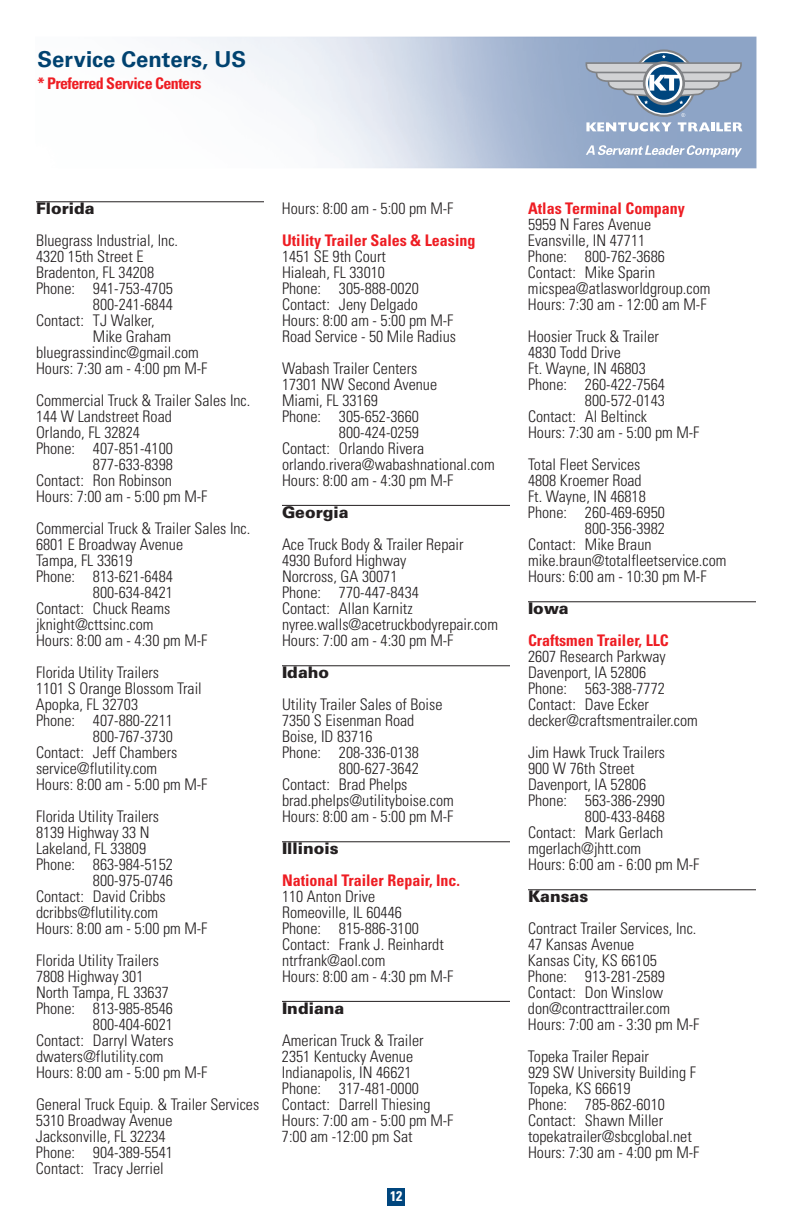
<style>
.page{position:relative;width:792px;height:1224px;background:#fff}
.page>*{position:absolute;margin:0;border:0;box-sizing:border-box;transform-origin:0 0}
.t1{font:700 22px "Univers";color:#004270}
.t2{font:300 condensed 16px/16px "Univers";color:#231f20}
.t3{font:700 condensed 16px "Univers";color:#ee1d23}
.t4{font:900 16px "Univers";color:#231f20}
.t5{font:700 condensed 16px "Univers";letter-spacing:-.035em;color:#ee1d23}
.t6{font:700 condensed 14px "Univers";color:#fff}
</style>
<div class="page">
<svg style="left:586px;top:122px;width:86px;height:9px"></svg>
<svg style="left:632px;top:49px;width:64px;height:68px"></svg>
<svg style="left:634px;top:52px;width:59px;height:62px"></svg>
<svg style="left:678px;top:113px;width:65px;height:18px"></svg>
<svg style="left:586px;top:55px;width:156px;height:49px;background:#96a7bb"></svg>
<svg style="left:586px;top:145px;width:156px;height:12px"></svg>
<div style="left:388px;top:1188px;width:17px;height:18px;background:#00467e"></div>
<hr style="left:36px;top:201px;width:228px;height:1px;background:#231f20">
<hr style="left:282px;top:505px;width:228px;height:1px;background:#231f20">
<hr style="left:282px;top:665px;width:228px;height:1px;background:#231f20">
<hr style="left:282px;top:841px;width:228px;height:1px;background:#231f20">
<hr style="left:282px;top:1001px;width:228px;height:1px;background:#231f20">
<hr style="left:528px;top:601px;width:228px;height:1px;background:#231f20">
<hr style="left:528px;top:889px;width:228px;height:1px;background:#231f20">
<h1 class="t1" style="left:38px;top:51px;width:210px">Service Centers, US</h1>
<p class="t5" style="left:38px;top:78px;width:166px">* Preferred Service Centers</p>
<p class="t4" style="left:36px;top:203px;width:60px">Florida</p>
<p class="t2" style="left:36px;top:234px;width:144px">Bluegrass Industrial, Inc.</p>
<p class="t2" style="left:36px;top:250px;width:109px">4320 15th Street E</p>
<p class="t2" style="left:36px;top:266px;width:120px">Bradenton, FL 34208</p>
<p class="t2" style="left:36px;top:282px;width:138px">Phone: 941-753-4705</p>
<p class="t2" style="left:93px;top:298px;width:81px">800-241-6844</p>
<p class="t2" style="left:36px;top:314px;width:120px">Contact: TJ Walker,</p>
<p class="t2" style="left:93px;top:330px;width:80px">Mike Graham</p>
<p class="t2" style="left:36px;top:346px;width:164px">bluegrassindinc@gmail.com</p>
<p class="t2" style="left:36px;top:362px;width:173px">Hours: 7:30 am - 4:00 pm M-F</p>
<p class="t2" style="left:36px;top:394px;width:216px">Commercial Truck &amp; Trailer Sales Inc.</p>
<p class="t2" style="left:36px;top:410px;width:137px">144 W Landstreet Road</p>
<p class="t2" style="left:36px;top:426px;width:105px">Orlando, FL 32824</p>
<p class="t2" style="left:36px;top:442px;width:138px">Phone: 407-851-4100</p>
<p class="t2" style="left:93px;top:458px;width:81px">877-633-8398</p>
<p class="t2" style="left:36px;top:474px;width:138px">Contact: Ron Robinson</p>
<p class="t2" style="left:36px;top:490px;width:173px">Hours: 7:00 am - 5:00 pm M-F</p>
<p class="t2" style="left:36px;top:522px;width:216px">Commercial Truck &amp; Trailer Sales Inc.</p>
<p class="t2" style="left:36px;top:538px;width:149px">6801 E Broadway Avenue</p>
<p class="t2" style="left:36px;top:554px;width:98px">Tampa, FL 33619</p>
<p class="t2" style="left:36px;top:570px;width:138px">Phone: 813-621-6484</p>
<p class="t2" style="left:93px;top:586px;width:81px">800-634-8421</p>
<p class="t2" style="left:36px;top:602px;width:136px">Contact: Chuck Reams</p>
<p class="t2" style="left:36px;top:618px;width:119px">jknight@cttsinc.com</p>
<p class="t2" style="left:36px;top:634px;width:173px">Hours: 8:00 am - 4:30 pm M-F</p>
<p class="t2" style="left:36px;top:666px;width:125px">Florida Utility Trailers</p>
<p class="t2" style="left:36px;top:682px;width:167px">1101 S Orange Blossom Trail</p>
<p class="t2" style="left:36px;top:698px;width:104px">Apopka, FL 32703</p>
<p class="t2" style="left:36px;top:714px;width:138px">Phone: 407-880-2211</p>
<p class="t2" style="left:93px;top:730px;width:81px">800-767-3730</p>
<p class="t2" style="left:36px;top:746px;width:143px">Contact: Jeff Chambers</p>
<p class="t2" style="left:36px;top:762px;width:123px">service@flutility.com</p>
<p class="t2" style="left:36px;top:778px;width:173px">Hours: 8:00 am - 5:00 pm M-F</p>
<p class="t2" style="left:36px;top:810px;width:125px">Florida Utility Trailers</p>
<p class="t2" style="left:36px;top:826px;width:115px">8139 Highway 33 N</p>
<p class="t2" style="left:36px;top:842px;width:112px">Lakeland, FL 33809</p>
<p class="t2" style="left:36px;top:858px;width:138px">Phone: 863-984-5152</p>
<p class="t2" style="left:93px;top:874px;width:81px">800-975-0746</p>
<p class="t2" style="left:36px;top:890px;width:131px">Contact: David Cribbs</p>
<p class="t2" style="left:36px;top:906px;width:124px">dcribbs@flutility.com</p>
<p class="t2" style="left:36px;top:922px;width:173px">Hours: 8:00 am - 5:00 pm M-F</p>
<p class="t2" style="left:36px;top:954px;width:125px">Florida Utility Trailers</p>
<p class="t2" style="left:36px;top:970px;width:109px">7808 Highway 301</p>
<p class="t2" style="left:36px;top:986px;width:134px">North Tampa, FL 33637</p>
<p class="t2" style="left:36px;top:1002px;width:138px">Phone: 813-985-8546</p>
<p class="t2" style="left:93px;top:1018px;width:81px">800-404-6021</p>
<p class="t2" style="left:36px;top:1034px;width:139px">Contact: Darryl Waters</p>
<p class="t2" style="left:36px;top:1050px;width:129px">dwaters@flutility.com</p>
<p class="t2" style="left:36px;top:1066px;width:173px">Hours: 8:00 am - 5:00 pm M-F</p>
<p class="t2" style="left:36px;top:1098px;width:225px">General Truck Equip. &amp; Trailer Services<br>5310 Broadway Avenue<br>Jacksonville, FL 32234<br>Phone: 904-389-5541<br>Contact: Tracy Jerriel</p>
<p class="t2" style="left:282px;top:202px;width:173px">Hours: 8:00 am - 5:00 pm M-F</p>
<p class="t3" style="left:282px;top:235px;width:195px">Utility Trailer Sales &amp; Leasing</p>
<p class="t2" style="left:282px;top:250px;width:176px">1451 SE 9th Court<br>Hialeah, FL 33010<br>Phone: 305-888-0020<br>Contact: Jeny Delgado<br>Hours: 8:00 am - 5:00 pm M-F<br>Road Service - 50 Mile Radius</p>
<p class="t2" style="left:282px;top:362px;width:157px">Wabash Trailer Centers<br>17301 NW Second Avenue<br>Miami, FL 33169<br>Phone: 305-652-3660</p>
<p class="t2" style="left:282px;top:426px;width:214px;text-indent:57px">800-424-0259<br>Contact: Orlando Rivera orlando.rivera@wabashnational.com<br>Hours: 8:00 am - 4:30 pm M-F</p>
<p class="t4" style="left:282px;top:507px;width:68px">Georgia</p>
<p class="t2" style="left:282px;top:538px;width:218px">Ace Truck Body &amp; Trailer Repair<br>4930 Buford Highway<br>Norcross, GA 30071<br>Phone: 770-447-8434<br>Contact: Allan Karnitz nyree.walls@acetruckbodyrepair.com<br>Hours: 7:00 am - 4:30 pm M-F</p>
<p class="t4" style="left:282px;top:667px;width:49px">Idaho</p>
<p class="t2" style="left:282px;top:698px;width:162px">Utility Trailer Sales of Boise<br>7350 S Eisenman Road<br>Boise, ID 83716<br>Phone: 208-336-0138</p>
<p class="t2" style="left:282px;top:762px;width:173px;text-indent:57px">800-627-3642<br>Contact: Brad Phelps brad.phelps@utilityboise.com<br>Hours: 8:00 am - 5:00 pm M-F</p>
<p class="t4" style="left:282px;top:843px;width:58px">Illinois</p>
<p class="t3" style="left:282px;top:875px;width:180px">National Trailer Repair, Inc.</p>
<p class="t2" style="left:282px;top:890px;width:173px">110 Anton Drive<br>Romeoville, IL 60446<br>Phone: 815-886-3100<br>Contact: Frank J. Reinhardt ntrfrank@aol.com<br>Hours: 8:00 am - 4:30 pm M-F</p>
<p class="t4" style="left:282px;top:1003px;width:64px">Indiana</p>
<p class="t2" style="left:282px;top:1034px;width:173px">American Truck &amp; Trailer<br>2351 Kentucky Avenue<br>Indianapolis, IN 46621<br>Phone: 317-481-0000<br>Contact: Darrell Thiesing<br>Hours: 7:00 am - 5:00 pm M-F<br>7:00 am -12:00 pm Sat</p>
<p class="t6" style="left:390px;top:1191px;width:14px">12</p>
<p class="t3" style="left:528px;top:203px;width:159px">Atlas Terminal Company</p>
<p class="t2" style="left:528px;top:218px;width:184px">5959 N Fares Avenue<br>Evansville, IN 47711<br>Phone: 800-762-3686<br>Contact: Mike Sparin micspea@atlasworldgroup.com<br>Hours: 7:30 am - 12:00 am M-F</p>
<p class="t2" style="left:528px;top:330px;width:132px">Hoosier Truck &amp; Trailer</p>
<p class="t2" style="left:528px;top:346px;width:94px">4830 Todd Drive</p>
<p class="t2" style="left:528px;top:362px;width:119px">Ft. Wayne, IN 46803</p>
<p class="t2" style="left:528px;top:378px;width:138px">Phone: 260-422-7564</p>
<p class="t2" style="left:585px;top:394px;width:81px">800-572-0143</p>
<p class="t2" style="left:528px;top:410px;width:121px">Contact: Al Beltinck</p>
<p class="t2" style="left:528px;top:426px;width:173px">Hours: 7:30 am - 5:00 pm M-F</p>
<p class="t2" style="left:528px;top:458px;width:114px">Total Fleet Services</p>
<p class="t2" style="left:528px;top:474px;width:115px">4808 Kroemer Road</p>
<p class="t2" style="left:528px;top:490px;width:119px">Ft. Wayne, IN 46818</p>
<p class="t2" style="left:528px;top:506px;width:138px">Phone: 260-469-6950</p>
<p class="t2" style="left:585px;top:522px;width:81px">800-356-3982</p>
<p class="t2" style="left:528px;top:538px;width:125px">Contact: Mike Braun</p>
<p class="t2" style="left:528px;top:554px;width:200px">mike.braun@totalfleetservice.com</p>
<p class="t2" style="left:528px;top:570px;width:180px">Hours: 6:00 am - 10:30 pm M-F</p>
<p class="t4" style="left:528px;top:603px;width:42px">Iowa</p>
<p class="t3" style="left:528px;top:635px;width:142px">Craftsmen Trailer, LLC</p>
<p class="t2" style="left:528px;top:650px;width:171px">2607 Research Parkway<br>Davenport, IA 52806<br>Phone: 563-388-7772<br>Contact: Dave Ecker decker@craftsmentrailer.com</p>
<p class="t2" style="left:528px;top:746px;width:139px">Jim Hawk Truck Trailers</p>
<p class="t2" style="left:528px;top:762px;width:108px">900 W 76th Street</p>
<p class="t2" style="left:528px;top:778px;width:120px">Davenport, IA 52806</p>
<p class="t2" style="left:528px;top:794px;width:138px">Phone: 563-386-2990</p>
<p class="t2" style="left:585px;top:810px;width:81px">800-433-8468</p>
<p class="t2" style="left:528px;top:826px;width:137px">Contact: Mark Gerlach</p>
<p class="t2" style="left:528px;top:842px;width:115px">mgerlach@jhtt.com</p>
<p class="t2" style="left:528px;top:858px;width:173px">Hours: 6:00 am - 6:00 pm M-F</p>
<p class="t4" style="left:528px;top:891px;width:62px">Kansas</p>
<p class="t2" style="left:528px;top:922px;width:173px">Contract Trailer Services, Inc.<br>47 Kansas Avenue<br>Kansas City, KS 66105<br>Phone: 913-281-2589<br>Contact: Don Winslow don@contracttrailer.com<br>Hours: 7:00 am - 3:30 pm M-F</p>
<p class="t2" style="left:528px;top:1050px;width:173px">Topeka Trailer Repair<br>929 SW University Building F<br>Topeka, KS 66619<br>Phone: 785-862-6010<br>Contact: Shawn Miller topekatrailer@sbcglobal.net<br>Hours: 7:30 am - 4:00 pm M-F</p>
</div>
